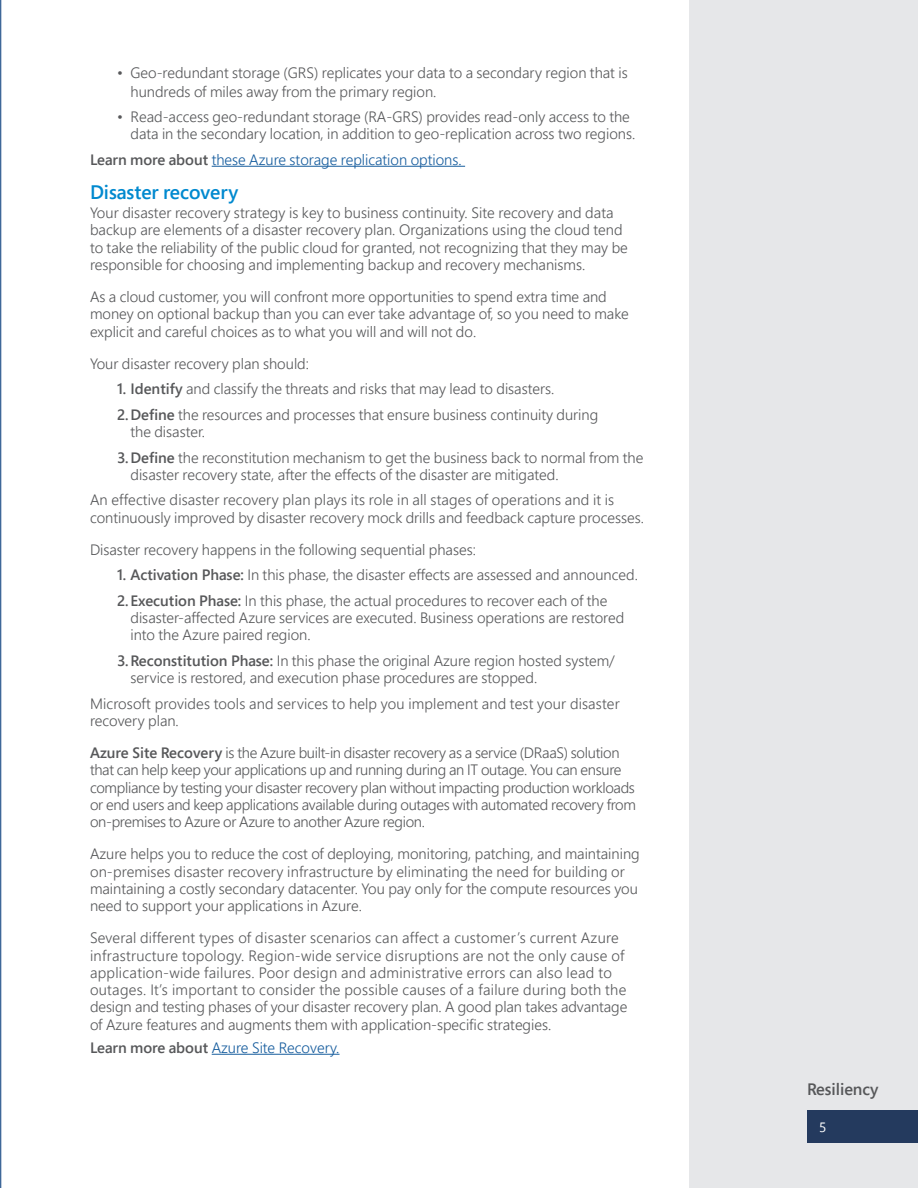
<style>
.page{position:relative;width:918px;height:1188px;background:#fff}
.page>*{position:absolute;margin:0;border:0;box-sizing:border-box;transform-origin:0 0}
.Section_Header{font:600 19.5px "Segoe Pro Display";color:#0089cf}
.Section_Header-2{font:600 16.5px "Segoe Pro Display";color:#57585a}
.Section_Header-3{font:300 15px/17.2px "Segoe Pro Display";color:#57585a}
.Section_Header-4{font:300 15px/17.2px "Segoe Pro Display";letter-spacing:.02em;color:#57585a}
.Section_Header-5{font:300 15px/17.2px "Segoe Pro Display";letter-spacing:-.02em;color:#57585a}
.Section_Header-6{font:300 15px "Segoe Pro Display";color:#175d9e}
.t1{font:13.5px "Segoe Pro Display";color:#fff}
.s1{font-weight:600;color:#57585a}
.s2{font-weight:600}
</style>
<div class="page">
<div style="left:689px;top:0;width:229px;height:1188px;background:#e6e7e9"></div>
<div style="left:807px;top:1111px;width:111px;height:32px;background:#243a5e"></div>
<hr style="left:0;top:0;width:1px;height:1188px;background:#013778">
<hr style="left:212px;top:166px;width:253px;height:1px;background:#175d9e">
<hr style="left:212px;top:1054px;width:128px;height:1px;background:#175d9e">
<p class="Section_Header-3" style="left:130px;top:63px;width:499px;line-height:18.8px;text-indent:-14px">• Geo-redundant storage (GRS) replicates your data to a secondary region that is hundreds of miles away from the primary region.</p>
<p class="Section_Header-3" style="left:130px;top:108px;width:506px;text-indent:-14px">• Read-access geo-redundant storage (RA-GRS) provides read-only access to the data in the secondary location, in addition to geo-replication across two regions.</p>
<p class="Section_Header-6" style="left:90px;top:149px;width:373px"><span class="s1">Learn more about</span> these Azure storage replication options.</p>
<p class="Section_Header" style="left:90px;top:179px;width:150px">Disaster recovery</p>
<p class="Section_Header-3" style="left:90px;top:204px;width:539px">Your disaster recovery strategy is key to business continuity. Site recovery and data backup are elements of a disaster recovery plan. Organizations using the cloud tend to take the reliability of the public cloud for granted, not recognizing that they may be responsible for choosing and implementing backup and recovery mechanisms.</p>
<p class="Section_Header-3" style="left:90px;top:288px;width:540px">As a cloud customer, you will confront more opportunities to spend extra time and money on optional backup than you can ever take advantage of, so you need to make explicit and careful choices as to what you will and will not do.</p>
<p class="Section_Header-3" style="left:90px;top:355px;width:221px">Your disaster recovery plan should:</p>
<p class="Section_Header-3" style="left:117px;top:380px;width:439px"><span class="s2">1. Identify</span> and classify the threats and risks that may lead to disasters.</p>
<p class="Section_Header-3" style="left:130px;top:406px;width:469px;text-indent:-14px"><span class="s2">2.Define</span> the resources and processes that ensure business continuity during the disaster.</p>
<p class="Section_Header-3" style="left:130px;top:448px;width:514px;text-indent:-14px"><span class="s2">3.Define</span> the reconstitution mechanism to get the business back to normal from the disaster recovery state, after the effects of the disaster are mitigated.</p>
<p class="Section_Header-3" style="left:90px;top:491px;width:556px">An effective disaster recovery plan plays its role in all stages of operations and it is continuously improved by disaster recovery mock drills and feedback capture processes.</p>
<p class="Section_Header-3" style="left:90px;top:541px;width:387px">Disaster recovery happens in the following sequential phases:</p>
<p class="Section_Header-3" style="left:117px;top:566px;width:522px"><span class="s2">1. Activation Phase:</span> In this phase, the disaster effects are assessed and announced.</p>
<p class="Section_Header-3" style="left:130px;top:592px;width:495px;text-indent:-14px"><span class="s2">2.Execution Phase:</span> In this phase, the actual procedures to recover each of the disaster-affected Azure services are executed. Business operations are restored into the Azure paired region.</p>
<p class="Section_Header-3" style="left:130px;top:652px;width:486px;text-indent:-14px"><span class="s2">3.Reconstitution Phase:</span> In this phase the original Azure region hosted system/ service is restored, and execution phase procedures are stopped.</p>
<p class="Section_Header-3" style="left:90px;top:694px;width:531px">Microsoft provides tools and services to help you implement and test your disaster recovery plan.</p>
<p class="Section_Header-5" style="left:90px;top:744px;width:548px"><span class="s2">Azure Site Recovery</span> is the Azure built-in disaster recovery as a service (DRaaS) solution that can help keep your applications up and running during an IT outage. You can ensure compliance by testing your disaster recovery plan without impacting production workloads or end users and keep applications available during outages with automated recovery from on-premises to Azure or Azure to another Azure region.</p>
<p class="Section_Header-3" style="left:90px;top:845px;width:551px">Azure helps you to reduce the cost of deploying, monitoring, patching, and maintaining on-premises disaster recovery infrastructure by eliminating the need for building or maintaining a costly secondary datacenter. You pay only for the compute resources you need to support your applications in Azure.</p>
<p class="Section_Header-4" style="left:90px;top:929px;width:539px">Several different types of disaster scenarios can affect a customer’s current Azure infrastructure topology. Region-wide service disruptions are not the only cause of application-wide failures. Poor design and administrative errors can also lead to outages. It’s important to consider the possible causes of a failure during both the design and testing phases of your disaster recovery plan. A good plan takes advantage of Azure features and augments them with application-specific strategies.</p>
<p class="Section_Header-6" style="left:90px;top:1037px;width:251px"><span class="s1">Learn more about</span> Azure Site Recovery.</p>
<p class="Section_Header-2" style="left:807px;top:1077px;width:73px">Resiliency</p>
<p class="t1" style="left:819px;top:1118px;width:9px">5</p>
</div>
